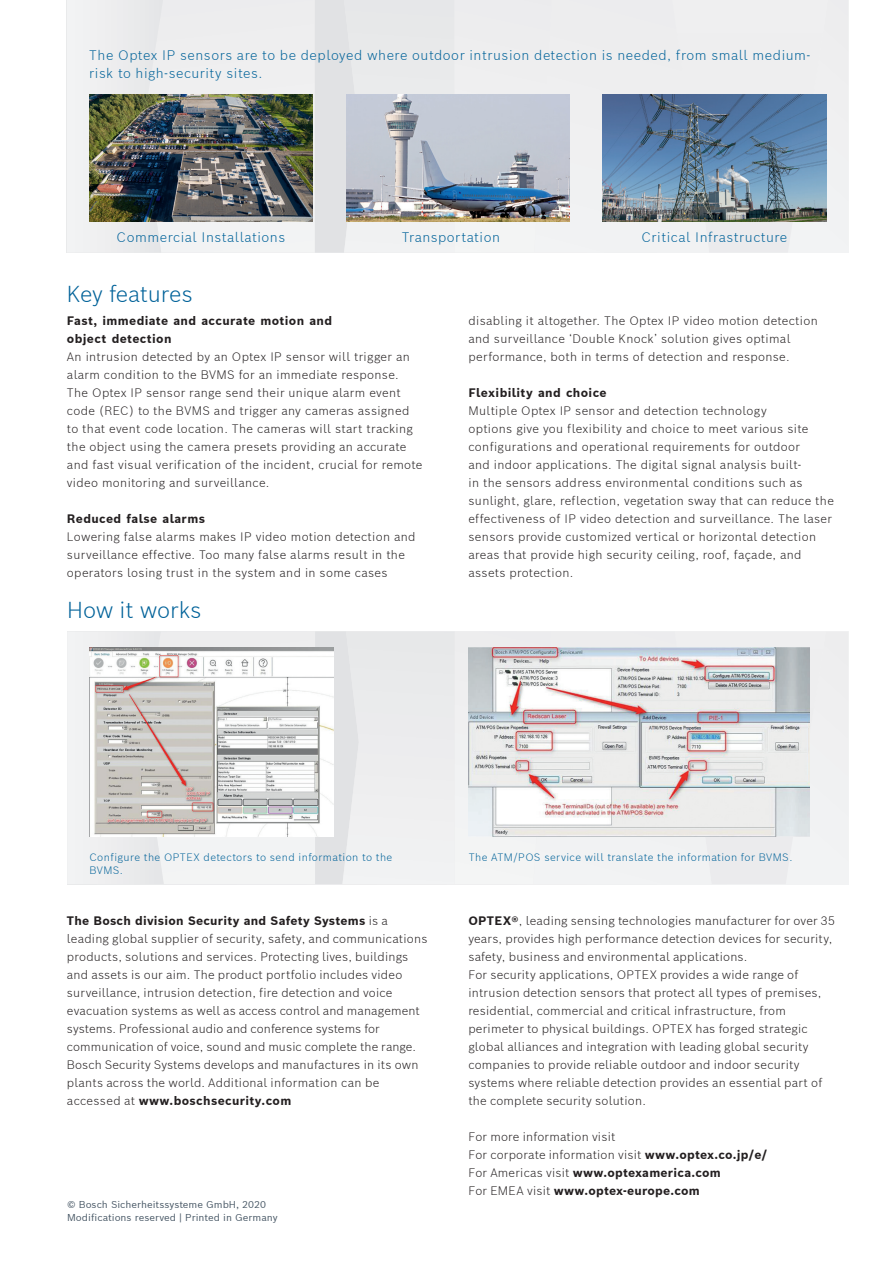
<style>
.page{position:relative;width:893px;height:1263px;background:#fff}
.page>*{position:absolute;margin:0;border:0;box-sizing:border-box;transform-origin:0 0}
.t1{font:300 22.5px "Bosch Sans";letter-spacing:-.015em;color:#006299}
.t2{font:300 13.5px/18px "Bosch Sans";letter-spacing:.04em;color:#006299}
.Copy_7_7_3_84_Reg_Bl{font:300 12px/18px "Bosch Sans";letter-spacing:.02em;color:#231f20}
.Copy_7_7_3_84_Reg_Bl-2{font:700 12px/18px "Bosch Sans";letter-spacing:.03em;color:#231f20}
.t3{font:300 10.5px/12.6px "Bosch Sans";letter-spacing:.04em;color:#006299}
.Graphic_6_5_3_2_Reg{font:9.75px "Bosch Sans";color:#465664}
.s1{font-weight:700}
.s2{font-weight:300}
</style>
<div class="page">
<div style="left:712px;top:631px;width:136px;height:253px;background:#efeff0"></div>
<div style="left:551px;top:631px;width:161px;height:253px;background:#f1f2f3"></div>
<svg style="left:67px;top:631px;width:484px;height:253px"></svg>
<svg style="left:67px;top:0;width:781px;height:253px"></svg>
<img style="left:603px;top:95px;width:223px;height:126px">
<img style="left:89px;top:648px;width:245px;height:189px">
<img style="left:469px;top:647px;width:341px;height:190px">
<img style="left:346px;top:95px;width:223px;height:126px">
<img style="left:89px;top:95px;width:224px;height:126px">
<p class="t2" style="left:89px;top:45px;width:723px">The Optex IP sensors are to be deployed where outdoor intrusion detection is needed, from small medium&shy;risk to high-security sites.</p>
<p class="t2" style="left:117px;top:228px;width:170px">Commercial Installations</p>
<p class="t2" style="left:402px;top:228px;width:100px">Transportation</p>
<p class="t2" style="left:641px;top:228px;width:148px">Critical Infrastructure</p>
<p class="t1" style="left:67px;top:279px;width:127px">Key features</p>
<p class="Copy_7_7_3_84_Reg_Bl-2" style="left:67px;top:312px;width:267px">Fast, immediate and accurate motion and object detection</p>
<p class="Copy_7_7_3_84_Reg_Bl" style="left:67px;top:347px;width:357px">An intrusion detected by an Optex IP sensor will trigger an alarm condition to the BVMS for an immediate response.<br>The Optex IP sensor range send their unique alarm event code (REC) to the BVMS and trigger any cameras assigned to that event code location. The cameras will start tracking the object using the camera presets providing an accurate and fast visual verification of the incident, crucial for remote video monitoring and surveillance.</p>
<p class="Copy_7_7_3_84_Reg_Bl-2" style="left:67px;top:510px;width:140px">Reduced false alarms</p>
<p class="Copy_7_7_3_84_Reg_Bl" style="left:67px;top:527px;width:350px">Lowering false alarms makes IP video motion detection and surveillance effective. Too many false alarms result in the operators losing trust in the system and in some cases</p>
<p class="t1" style="left:67px;top:595px;width:136px">How it works</p>
<p class="Copy_7_7_3_84_Reg_Bl" style="left:468px;top:311px;width:351px">disabling it altogether. The Optex IP video motion detection and surveillance ‘Double Knock’ solution gives optimal performance, both in terms of detection and response.</p>
<p class="Copy_7_7_3_84_Reg_Bl-2" style="left:468px;top:384px;width:140px">Flexibility and choice</p>
<p class="Copy_7_7_3_84_Reg_Bl" style="left:468px;top:401px;width:367px">Multiple Optex IP sensor and detection technology<br>options give you flexibility and choice to meet various site configurations and operational requirements for outdoor<br>and indoor applications. The digital signal analysis built-<br>in the sensors address environmental conditions such as sunlight, glare, reflection, vegetation sway that can reduce the effectiveness of IP video detection and surveillance. The laser sensors provide customized vertical or horizontal detection areas that provide high security ceiling, roof, façade, and assets protection.</p>
<p class="t3" style="left:89px;top:850px;width:304px">Configure the OPTEX detectors to send information to the<br>BVMS.</p>
<p class="t3" style="left:469px;top:850px;width:325px">The ATM/POS service will translate the information for BVMS.</p>
<p class="Copy_7_7_3_84_Reg_Bl" style="left:67px;top:911px;width:362px"><span class="s1">The Bosch division Security and Safety Systems</span> is a leading global supplier of security, safety, and communications products, solutions and services. Protecting lives, buildings and assets is our aim. The product portfolio includes video surveillance, intrusion detection, fire detection and voice evacuation systems as well as access control and management systems. Professional audio and conference systems for communication of voice, sound and music complete the range.<br>Bosch Security Systems develops and manufactures in its own plants across the world. Additional information can be accessed at <span class="s1">www.boschsecurity.com</span></p>
<p class="Graphic_6_5_3_2_Reg" style="left:67px;top:1197px;width:200px">© Bosch Sicherheitssysteme GmbH, 2020</p>
<p class="Graphic_6_5_3_2_Reg" style="left:67px;top:1211px;width:212px">Modifications reserved | Printed in Germany</p>
<p class="Copy_7_7_3_84_Reg_Bl" style="left:468px;top:911px;width:368px"><span class="s1">OPTEX®</span>, leading sensing technologies manufacturer for over 35 years, provides high performance detection devices for security, safety, business and environmental applications.<br>For security applications, OPTEX provides a wide range of intrusion detection sensors that protect all types of premises, residential, commercial and critical infrastructure, from perimeter to physical buildings. OPTEX has forged strategic global alliances and integration with leading global security companies to provide reliable outdoor and indoor security systems where reliable detection provides an essential part of the complete security solution.</p>
<p class="Copy_7_7_3_84_Reg_Bl" style="left:468px;top:1127px;width:149px">For more information visit</p>
<p class="Copy_7_7_3_84_Reg_Bl" style="left:468px;top:1145px;width:300px">For corporate information visit <span class="s1">www.optex.co.jp/e/</span></p>
<p class="Copy_7_7_3_84_Reg_Bl-2" style="left:468px;top:1164px;width:254px"><span class="s2">For Americas visit</span> www.optexamerica.com</p>
<p class="Copy_7_7_3_84_Reg_Bl-2" style="left:468px;top:1182px;width:233px"><span class="s2">For EMEA visit</span> www.optex-europe.com</p>
</div>
